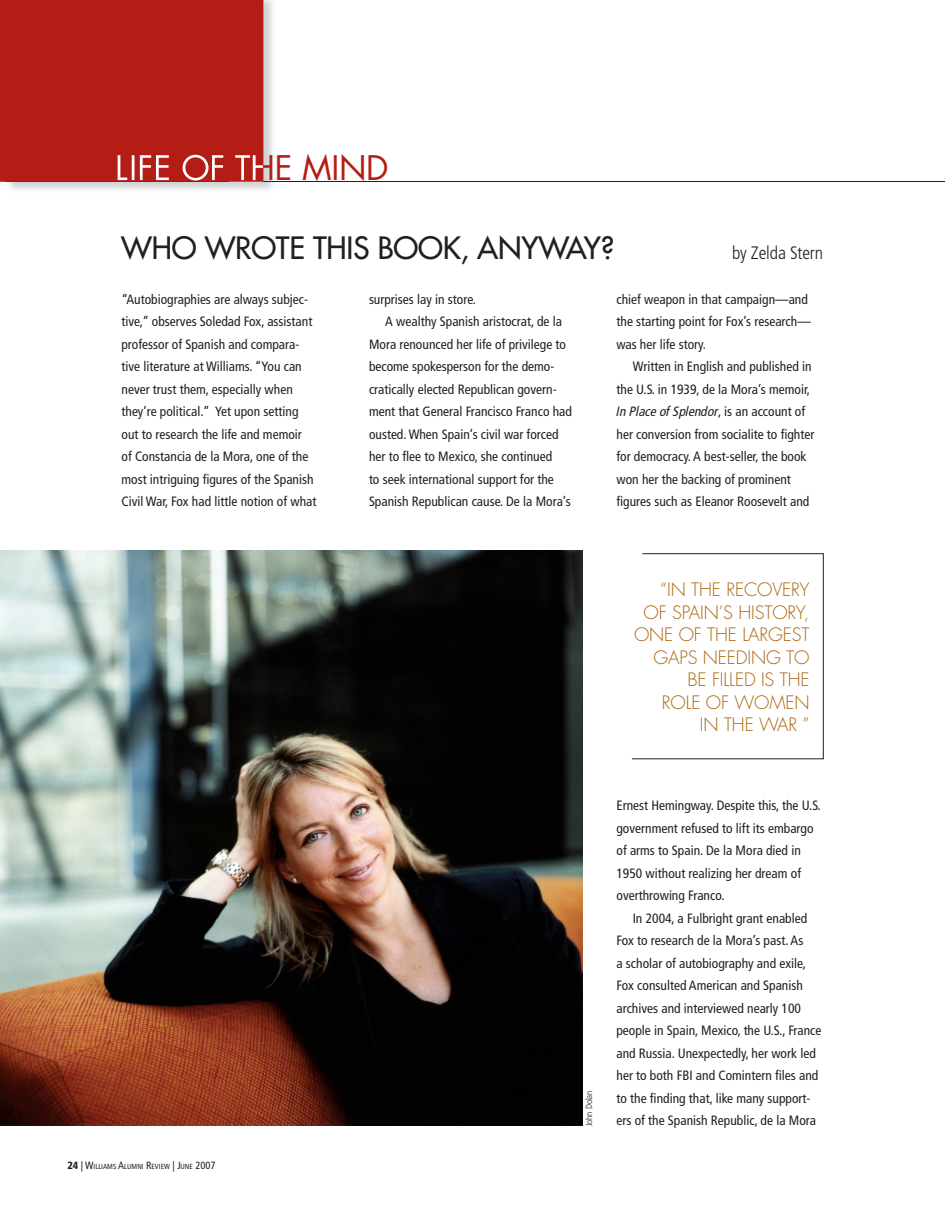
<style>
.page{position:relative;width:945px;height:1215px;background:#fff}
.page>*{position:absolute;margin:0;border:0;box-sizing:border-box;transform-origin:0 0}
.t1{font:33px "Futura";letter-spacing:-.01em;color:#b41d15}
.t2{font:30px "Futura";letter-spacing:-.01em;color:#231f20}
.t3{font:300 18px/22.5px "Futura";letter-spacing:-.01em;color:#ab650c;text-align:right}
.t4{font:300 condensed 18px "Frutiger";letter-spacing:-.01em;color:#231f20}
.t5{font:condensed 13.5px/22.5px "Frutiger";color:#231f20}
.t6{font:italic 13.5px "Frutiger Condensed";color:#231f20}
.t7{font:300 condensed 9px "Frutiger";letter-spacing:-.01em;color:#231f20}
.t8{font:condensed 7.35px "Frutiger";color:#231f20}
.s1{font-family:"Frutiger";font-style:normal;font-stretch:condensed}
.s2{font-weight:900;font-size:10.5px}
.s3{font-size:10.5px}
</style>
<div class="page">
<hr style="left:5px;top:181px;width:940px;height:1px;background:#231f20">
<img style="left:9px;top:0;width:264px;height:190px">
<div style="left:0;top:0;width:263px;height:182px;background:#b41d15"></div>
<img style="left:1px;top:551px;width:582px;height:575px">
<svg style="left:632px;top:553px;width:192px;height:206px"></svg>
<h1 class="t1" style="left:252px;top:147px;width:139px">HE MIND</h1>
<h2 class="t2" style="left:121px;top:229px;width:495px">WHO WROTE THIS BOOK, ANYWAY?</h2>
<h3 class="t4" style="left:732px;top:242px;width:93px">by Zelda Stern</h3>
<p class="t5" style="left:122px;top:288px;width:196px">“Autobiographies are always subjec&shy;tive,” observes Soledad Fox, assistant professor of Spanish and compara&shy;tive literature at Williams. “You can never trust them, especially when they’re political.” Yet upon setting out to research the life and memoir<br>of Constancia de la Mora, one of the most intriguing figures of the Spanish Civil War, Fox had little notion of what</p>
<p class="t5" style="left:369px;top:288px;width:109px">surprises lay in store.</p>
<p class="t5" style="left:616px;top:288px;width:196px">chief weapon in that campaign—and the starting point for Fox’s research— was her life story.</p>
<p class="t5" style="left:616px;top:355px;width:197px;text-align:right">Written in English and published in the U.S. in 1939, de la Mora’s memoir,</p>
<p class="t6" style="left:616px;top:404px;width:190px">In Place of Splendor<span class="s1">, is an account of</span></p>
<p class="t5" style="left:616px;top:423px;width:199px">her conversion from socialite to fighter for democracy. A best-seller, the book won her the backing of prominent figures such as Eleanor Roosevelt and</p>
<p class="t5" style="left:385px;top:310px;width:178px">A wealthy Spanish aristocrat, de la</p>
<p class="t5" style="left:369px;top:333px;width:199px">Mora renounced her life of privilege to</p>
<p class="t5" style="left:369px;top:355px;width:187px">become spokesperson for the demo-</p>
<p class="t5" style="left:369px;top:378px;width:189px">cratically elected Republican govern-</p>
<p class="t5" style="left:369px;top:400px;width:204px">ment that General Francisco Franco had</p>
<p class="t5" style="left:369px;top:423px;width:191px">ousted. When Spain’s civil war forced</p>
<p class="t5" style="left:369px;top:445px;width:185px">her to flee to Mexico, she continued</p>
<p class="t5" style="left:369px;top:468px;width:186px">to seek international support for the</p>
<p class="t5" style="left:369px;top:490px;width:203px">Spanish Republican cause. De la Mora’s</p>
<p class="t8" style="left:68px;top:1162px;width:150px"><span class="s2">24</span> <span class="s3">| W</span>ILLIAMS <span class="s3">A</span>LUMNI <span class="s3">R</span>EVIEW <span class="s3">| J</span>UNE <span class="s3">2007</span></p>
<h3 class="t3" style="left:634px;top:579px;width:177px">“IN THE RECOVERY<br>OF SPAIN’S HISTORY,<br>ONE OF THE LARGEST<br>GAPS NEEDING TO<br>BE FILLED IS THE<br>ROLE OF WOMEN<br>IN THE WAR ”</h3>
<p class="t7" style="left:584px;top:1126px;width:37px;rotate:-90deg">John Dolan</p>
<p class="t5" style="left:616px;top:794px;width:206px">Ernest Hemingway. Despite this, the U.S. government refused to lift its embargo of arms to Spain. De la Mora died in 1950 without realizing her dream of overthrowing Franco.</p>
<p class="t5" style="left:616px;top:907px;width:207px;text-indent:16px">In 2004, a Fulbright grant enabled Fox to research de la Mora’s past. As<br>a scholar of autobiography and exile, Fox consulted American and Spanish archives and interviewed nearly 100 people in Spain, Mexico, the U.S., France and Russia. Unexpectedly, her work led her to both FBI and Comintern files and to the finding that, like many support&shy;ers of the Spanish Republic, de la Mora</p>
</div>
